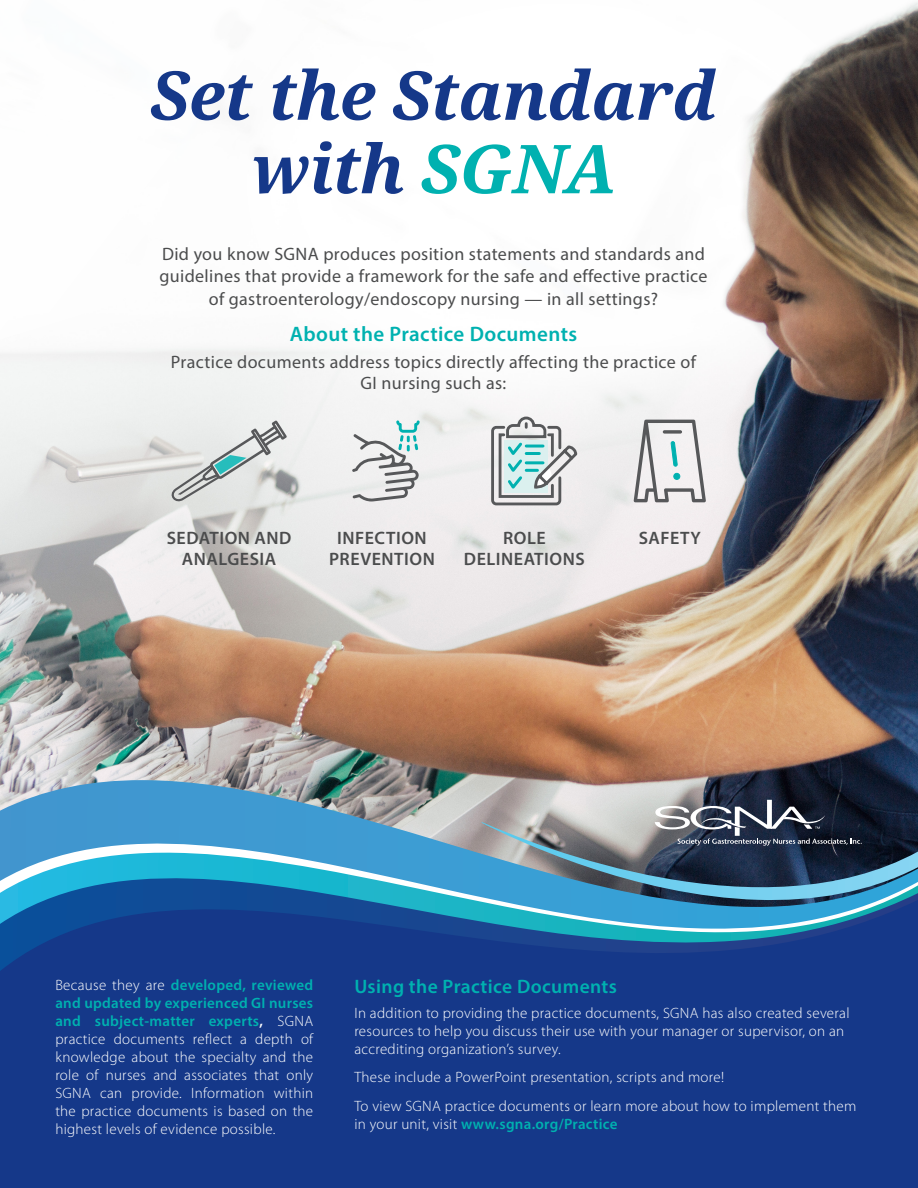
<style>
.page{position:relative;width:918px;height:1188px;background:#fff}
.page>*{position:absolute;margin:0;border:0;box-sizing:border-box;transform-origin:0 0}
.t1{font:italic 700 67.5px "Droid Serif";letter-spacing:-.01em;color:#153889}
.subhead{font:600 21px "Myriad Pro";letter-spacing:.02em;color:#00b1b0}
.subhead-2{font:600 19.5px "Myriad Pro";letter-spacing:.02em;color:#00b1b0}
.body_copy{font:18px/22.5px "Myriad Pro";letter-spacing:.02em;color:#4b4c4d;text-align:center}
.body_copy-2{font:600 18px/21px "Myriad Pro";letter-spacing:.03em;color:#4b4c4d;text-align:center}
.body_copy-3{font:300 15px/18px "Myriad Pro";letter-spacing:.02em;color:#fff}
.s1{color:#00b1b0}
.s2{font-weight:600;color:#00b1b0}
.s3{font-weight:600}
</style>
<div class="page">
<img style="left:0;top:2px;width:918px;height:778px">
<svg style="left:0;top:2px;width:911px;height:354px"></svg>
<div style="left:0;top:977px;width:918px;height:211px;background:#153889"></div>
<div style="left:0;top:972px;width:918px;height:5px;background:#153889"></div>
<svg style="left:0;top:944px;width:918px;height:28px;background:#153989"></svg>
<svg style="left:0;top:780px;width:918px;height:164px;background:#4b87b1"></svg>
<svg style="left:481px;top:822px;width:437px;height:114px;background:#477e9b"></svg>
<svg style="left:168px;top:421px;width:119px;height:83px;background:#ced4d3"></svg>
<svg style="left:490px;top:415px;width:88px;height:92px"></svg>
<svg style="left:352px;top:420px;width:68px;height:81px"></svg>
<svg style="left:634px;top:420px;width:72px;height:82px"></svg>
<div style="left:673px;top:473px;width:7px;height:7px;border:1px solid #00b1b0;border-radius:50%"></div>
<svg style="left:655px;top:800px;width:207px;height:46px;background:#4d5462"></svg>
<p class="t1" style="left:150px;top:48px;width:569px">Set the Standard</p>
<p class="t1" style="left:251px;top:122px;width:366px">with <span class="s1">SGNA</span></p>
<p class="body_copy" style="left:159px;top:242px;width:550px">Did you know SGNA produces position statements and standards and guidelines that provide a framework for the safe and effective practice of gastroenterology/endoscopy nursing — in all settings?</p>
<p class="subhead" style="left:290px;top:320px;width:289px">About the Practice Documents</p>
<p class="body_copy" style="left:171px;top:351px;width:527px;line-height:21px">Practice documents address topics directly affecting the practice of<br>GI nursing such as:</p>
<p class="body_copy-2" style="left:167px;top:527px;width:126px">SEDATION AND<br>ANALGESIA</p>
<p class="body_copy-2" style="left:329px;top:527px;width:107px">INFECTION<br>PREVENTION</p>
<p class="body_copy-2" style="left:464px;top:527px;width:122px">ROLE<br>DELINEATIONS</p>
<p class="body_copy-2" style="left:639px;top:527px;width:64px">SAFETY</p>
<p class="body_copy-3" style="left:55px;top:976px;width:259px;text-align:justify">Because they are <span class="s2">developed, reviewed and updated by experienced GI nurses and subject-matter experts</span><span class="s3">,</span> SGNA practice documents reflect a depth of knowledge about the specialty and the role of nurses and associates that only SGNA can provide. Information within the practice documents is based on the highest levels of evidence possible.</p>
<p class="subhead-2" style="left:354px;top:974px;width:264px">Using the Practice Documents</p>
<p class="body_copy-3" style="left:354px;top:1004px;width:497px">In addition to providing the practice documents, SGNA has also created several resources to help you discuss their use with your manager or supervisor, on an accrediting organization’s survey.</p>
<p class="body_copy-3" style="left:354px;top:1068px;width:371px">These include a PowerPoint presentation, scripts and more!</p>
<p class="body_copy-3" style="left:354px;top:1097px;width:504px">To view SGNA practice documents or learn more about how to implement them in your unit, visit <span class="s2">www.sgna.org/Practice</span></p>
</div>
